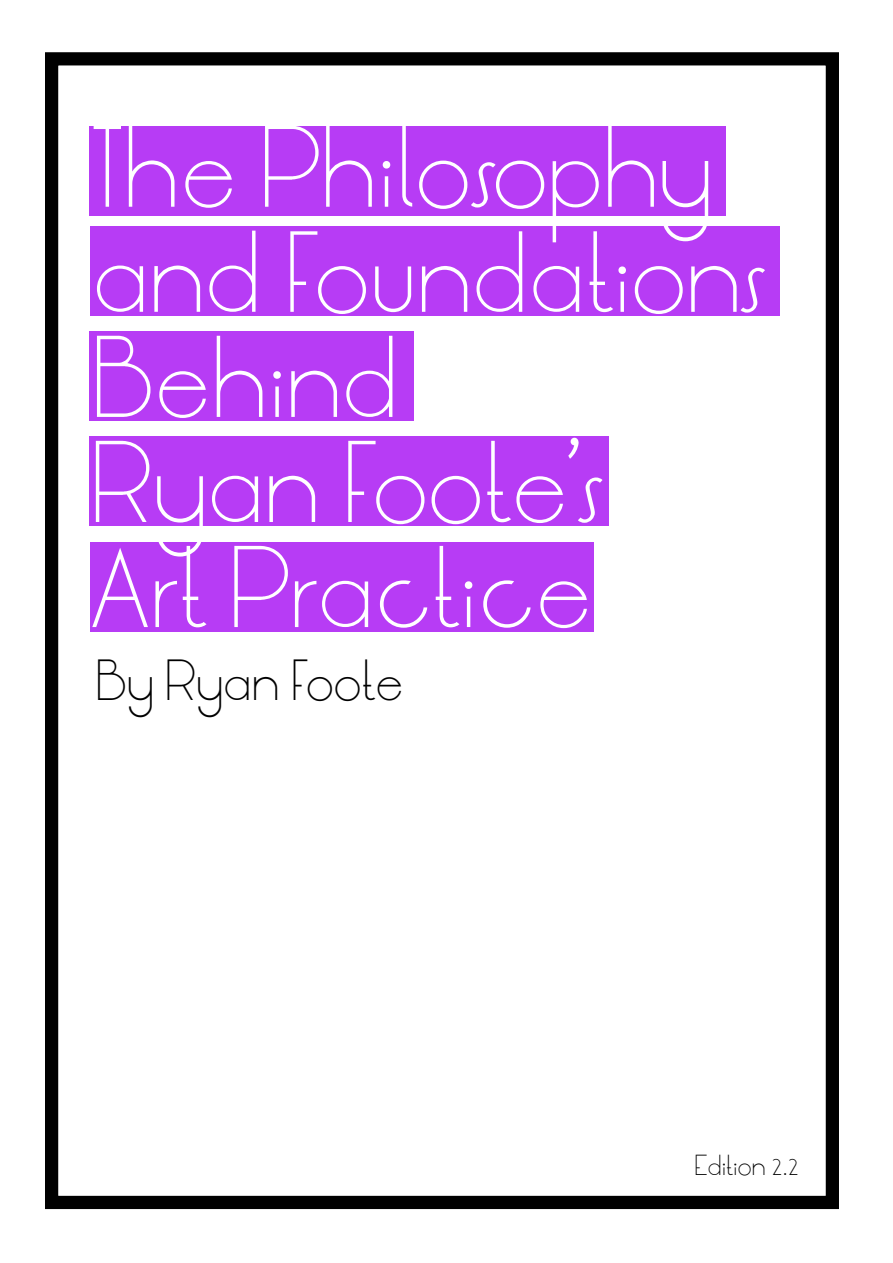
<style>
.page{position:relative;width:893px;height:1263px;background:#fff}
.page>*{position:absolute;margin:0;border:0;box-sizing:border-box;transform-origin:0 0}
.t1{font:300 90.75px/105px "LT Oksana";color:#fff}
.t2{font:300 90px "LT Oksana";color:#fff}
.t3{font:300 45.3px "LT Oksana";color:#000}
.t4{font:300 22.65px "LT Oksana";color:#000}
.s1{font-size:90.75px}
</style>
<div class="page">
<div style="left:45px;top:52px;width:794px;height:1157px;border:13px solid #000"></div>
<div style="left:90px;top:542px;width:503px;height:90px;background:#b73cf5"></div>
<div style="left:89px;top:436px;width:519px;height:90px;background:#b73cf5"></div>
<div style="left:89px;top:332px;width:324px;height:89px;background:#b73cf5"></div>
<div style="left:90px;top:227px;width:690px;height:89px;background:#b73cf5"></div>
<div style="left:89px;top:126px;width:636px;height:89px;background:#b73cf5"></div>
<p class="t1" style="left:91px;top:119px;width:623px">The Philosophy</p>
<p class="t2" style="left:91px;top:206px;width:675px"><span class="s1">and</span> Foundations</p>
<p class="t1" style="left:91px;top:329px;width:513px">Behind<br>Ryan Foote’s<br>Art Practice</p>
<p class="t3" style="left:95px;top:646px;width:310px">By Ryan Foote</p>
<p class="t4" style="left:695px;top:1149px;width:106px">Edition 2.2</p>
</div>
